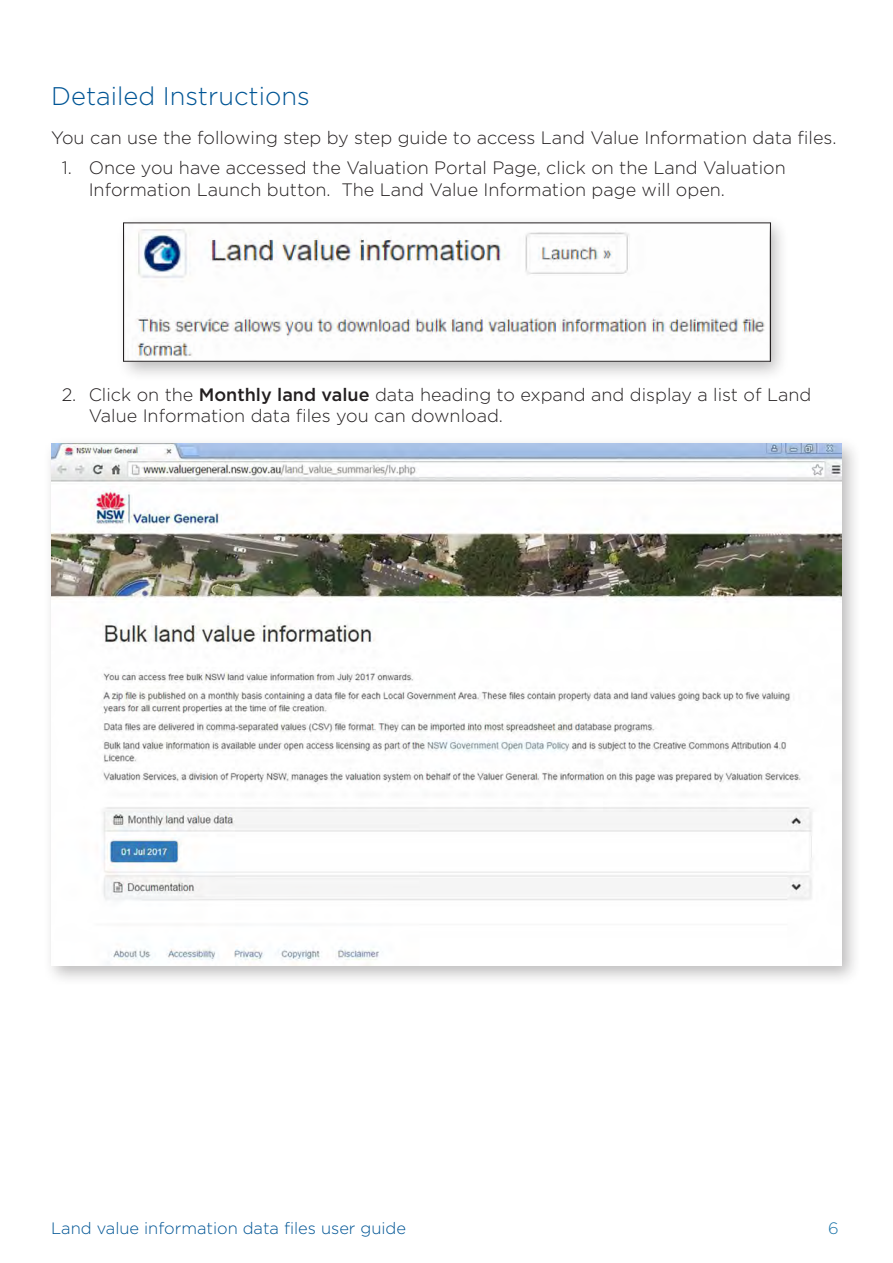
<style>
.page{position:relative;width:893px;height:1263px;background:#fff}
.page>*{position:absolute;margin:0;border:0;box-sizing:border-box;transform-origin:0 0}
.Heading{font:300 25.5px "Gotham";color:#005595}
.Indented_numbers{font:300 18px/21.8px "Gotham";color:#231f20}
.Body_Text{font:300 18px "Gotham";color:#231f20}
.t1{font:300 16.5px "Gotham";color:#005595}
.t2{font:300 16.5px "Gotham";color:#1d75a9}
.s1{font-weight:500}
</style>
<div class="page">
<div style="left:116px;top:214px;width:675px;height:168px;background:#231f20;opacity:.3"></div>
<img style="left:125px;top:225px;width:644px;height:134px">
<div style="left:43px;top:435px;width:819px;height:551px;background:#231f20;opacity:.3"></div>
<img style="left:51px;top:444px;width:791px;height:522px">
<p class="Heading" style="left:51px;top:80px;width:260px">Detailed Instructions</p>
<p class="Body_Text" style="left:51px;top:126px;width:787px">You can use the following step by step guide to access Land Value Information data files.</p>
<p class="Indented_numbers" style="left:89px;top:157px;width:699px;text-indent:-27px">1. Once you have accessed the Valuation Portal Page, click on the Land Valuation<br>Information Launch button. The Land Value Information page will open.</p>
<p class="Indented_numbers" style="left:89px;top:383px;width:724px;text-indent:-27px">2. Click on the <span class="s1">Monthly land value</span> data heading to expand and display a list of Land<br>Value Information data files you can download.</p>
<p class="t1" style="left:51px;top:1217px;width:357px">Land value information data files user guide</p>
<p class="t2" style="left:828px;top:1217px;width:12px">6</p>
</div>
